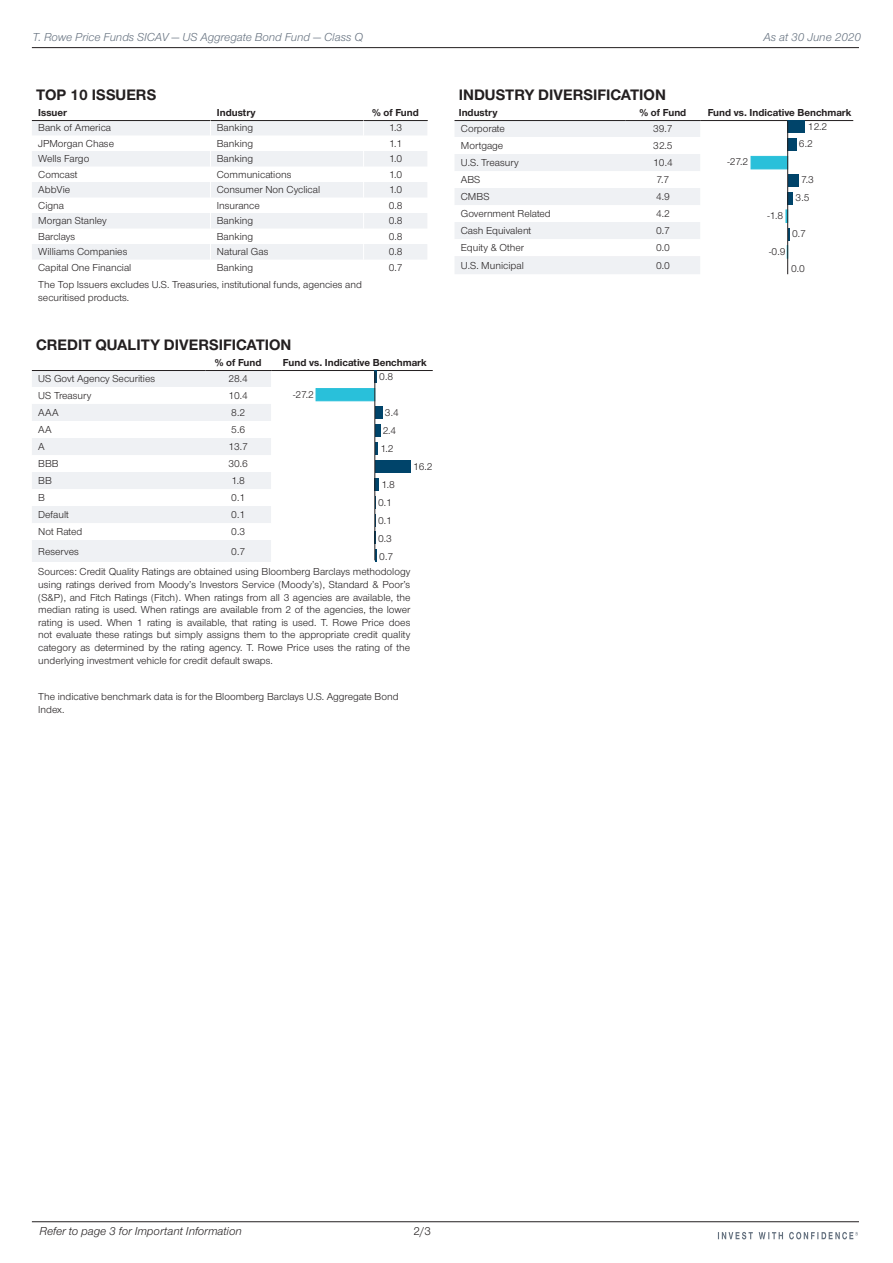
<style>
.page{position:relative;width:893px;height:1263px;background:#fff}
.page>*{position:absolute;margin:0;border:0;box-sizing:border-box;transform-origin:0 0}
.t1{font:700 15.75px "Nimbus San Nov";color:#231f20}
.t2{font:italic 12px "Nimbus San Nov";color:#65717f}
.t3{font:italic 12px "Nimbus San Nov";color:#231f20}
.t4{font:12px "Nimbus San Nov";color:#231f20}
.t5{font:10.5px/12.6px "Nimbus San Nov";color:#231f20}
.t6{font:700 10.5px "Nimbus San Nov";color:#231f20}
</style>
<div class="page">
<hr style="left:32px;top:47px;width:827px;height:1px;background:#231f20">
<hr style="left:32px;top:1221px;width:827px;height:1px;background:#231f20">
<svg style="left:718px;top:1232px;width:140px;height:7px"></svg>
<svg style="left:32px;top:121px;width:395px;height:138px;fill:#eff1f4"></svg>
<hr style="left:32px;top:120px;width:178px;height:1px;background:#231f20">
<hr style="left:210px;top:120px;width:154px;height:1px;background:#231f20">
<hr style="left:364px;top:120px;width:64px;height:1px;background:#231f20">
<svg style="left:210px;top:120px;width:1px;height:139px"></svg>
<svg style="left:363px;top:120px;width:1px;height:139px"></svg>
<svg style="left:32px;top:371px;width:379px;height:191px"></svg>
<hr style="left:32px;top:370px;width:173px;height:1px;background:#231f20">
<hr style="left:205px;top:370px;width:66px;height:1px;background:#231f20">
<hr style="left:271px;top:370px;width:162px;height:1px;background:#231f20">
<svg style="left:375px;top:550px;width:2px;height:12px"></svg>
<hr style="left:375px;top:478px;width:4px;height:12px;background:#00446a">
<div style="left:375px;top:460px;width:35px;height:12px;background:#00446a"></div>
<svg style="left:376px;top:442px;width:2px;height:12px"></svg>
<div style="left:375px;top:424px;width:5px;height:13px;background:#00446a"></div>
<div style="left:375px;top:406px;width:8px;height:13px;background:#00446a"></div>
<div style="left:316px;top:389px;width:59px;height:12px;background:#29c0da;border:1px solid #29c0da"></div>
<svg style="left:375px;top:371px;width:2px;height:12px"></svg>
<hr style="left:375px;top:372px;width:1px;height:188px;background:#231f20">
<svg style="left:454px;top:121px;width:246px;height:153px"></svg>
<hr style="left:454px;top:120px;width:172px;height:1px;background:#231f20">
<hr style="left:626px;top:120px;width:74px;height:1px;background:#231f20">
<hr style="left:700px;top:120px;width:153px;height:1px;background:#231f20">
<svg style="left:788px;top:228px;width:1px;height:12px"></svg>
<svg style="left:786px;top:210px;width:1px;height:12px"></svg>
<div style="left:788px;top:192px;width:5px;height:13px;background:#00446a"></div>
<div style="left:788px;top:174px;width:10px;height:13px;background:#00446a"></div>
<div style="left:751px;top:156px;width:37px;height:13px;background:#29c0da"></div>
<div style="left:788px;top:139px;width:9px;height:12px;background:#00446a"></div>
<div style="left:788px;top:121px;width:17px;height:12px;background:#00446a"></div>
<hr style="left:787px;top:121px;width:1px;height:153px;background:#231f20">
<p class="t2" style="left:33px;top:30px;width:332px">T. Rowe Price Funds SICAV — US Aggregate Bond Fund — Class Q</p>
<p class="t2" style="left:763px;top:30px;width:99px">As at 30 June 2020</p>
<h1 class="t1" style="left:36px;top:85px;width:122px">TOP 10 ISSUERS</h1>
<p class="t6" style="left:38px;top:107px;width:30px">Issuer</p>
<p class="t6" style="left:217px;top:107px;width:40px">Industry</p>
<p class="t6" style="left:372px;top:107px;width:48px">% of Fund</p>
<p class="t5" style="left:38px;top:122px;width:74px">Bank of America</p>
<p class="t5" style="left:217px;top:122px;width:38px">Banking</p>
<p class="t5" style="left:389px;top:122px;width:15px">1.3</p>
<p class="t5" style="left:38px;top:137px;width:77px">JPMorgan Chase</p>
<p class="t5" style="left:217px;top:137px;width:38px">Banking</p>
<p class="t5" style="left:389px;top:137px;width:15px">1.1</p>
<p class="t5" style="left:38px;top:153px;width:53px">Wells Fargo</p>
<p class="t5" style="left:217px;top:153px;width:38px">Banking</p>
<p class="t5" style="left:389px;top:153px;width:15px">1.0</p>
<p class="t5" style="left:38px;top:168px;width:41px">Comcast</p>
<p class="t5" style="left:217px;top:168px;width:76px">Communications</p>
<p class="t5" style="left:389px;top:168px;width:15px">1.0</p>
<p class="t5" style="left:38px;top:184px;width:34px">AbbVie</p>
<p class="t5" style="left:217px;top:184px;width:105px">Consumer Non Cyclical</p>
<p class="t5" style="left:389px;top:184px;width:15px">1.0</p>
<p class="t5" style="left:38px;top:199px;width:27px">Cigna</p>
<p class="t5" style="left:217px;top:199px;width:44px">Insurance</p>
<p class="t5" style="left:389px;top:199px;width:15px">0.8</p>
<p class="t5" style="left:38px;top:215px;width:70px">Morgan Stanley</p>
<p class="t5" style="left:217px;top:215px;width:38px">Banking</p>
<p class="t5" style="left:389px;top:215px;width:15px">0.8</p>
<p class="t5" style="left:38px;top:230px;width:38px">Barclays</p>
<p class="t5" style="left:217px;top:230px;width:38px">Banking</p>
<p class="t5" style="left:389px;top:230px;width:15px">0.8</p>
<p class="t5" style="left:38px;top:246px;width:91px">Williams Companies</p>
<p class="t5" style="left:217px;top:246px;width:53px">Natural Gas</p>
<p class="t5" style="left:389px;top:246px;width:15px">0.8</p>
<p class="t5" style="left:38px;top:261px;width:95px">Capital One Financial</p>
<p class="t5" style="left:217px;top:261px;width:38px">Banking</p>
<p class="t5" style="left:389px;top:261px;width:15px">0.7</p>
<p class="t5" style="left:38px;top:279px;width:325px">The Top Issuers excludes U.S. Treasuries, institutional funds, agencies and securitised products.</p>
<h1 class="t1" style="left:36px;top:335px;width:257px">CREDIT QUALITY DIVERSIFICATION</h1>
<p class="t6" style="left:215px;top:357px;width:48px">% of Fund</p>
<p class="t6" style="left:283px;top:357px;width:145px">Fund vs. Indicative Benchmark</p>
<p class="t5" style="left:38px;top:372px;width:118px">US Govt Agency Securities</p>
<p class="t5" style="left:228px;top:372px;width:21px">28.4</p>
<p class="t5" style="left:379px;top:370px;width:15px">0.8</p>
<p class="t5" style="left:293px;top:388px;width:22px">-27.2</p>
<p class="t5" style="left:38px;top:389px;width:55px">US Treasury</p>
<p class="t5" style="left:228px;top:389px;width:21px">10.4</p>
<p class="t5" style="left:38px;top:406px;width:22px">AAA</p>
<p class="t5" style="left:231px;top:406px;width:15px">8.2</p>
<p class="t5" style="left:38px;top:423px;width:15px">AA</p>
<p class="t5" style="left:231px;top:423px;width:15px">5.6</p>
<p class="t5" style="left:38px;top:440px;width:8px">A</p>
<p class="t5" style="left:228px;top:440px;width:21px">13.7</p>
<p class="t5" style="left:38px;top:457px;width:22px">BBB</p>
<p class="t5" style="left:228px;top:457px;width:21px">30.6</p>
<p class="t5" style="left:38px;top:474px;width:15px">BB</p>
<p class="t5" style="left:232px;top:474px;width:15px">1.8</p>
<p class="t5" style="left:38px;top:491px;width:8px">B</p>
<p class="t5" style="left:231px;top:491px;width:15px">0.1</p>
<p class="t5" style="left:38px;top:508px;width:32px">Default</p>
<p class="t5" style="left:231px;top:508px;width:15px">0.1</p>
<p class="t5" style="left:38px;top:525px;width:46px">Not Rated</p>
<p class="t5" style="left:231px;top:525px;width:15px">0.3</p>
<p class="t5" style="left:38px;top:545px;width:42px">Reserves</p>
<p class="t5" style="left:385px;top:406px;width:15px">3.4</p>
<p class="t5" style="left:383px;top:424px;width:15px">2.4</p>
<p class="t5" style="left:380px;top:442px;width:15px">1.2</p>
<p class="t5" style="left:413px;top:460px;width:21px">16.2</p>
<p class="t5" style="left:382px;top:478px;width:15px">1.8</p>
<p class="t5" style="left:378px;top:496px;width:15px">0.1</p>
<p class="t5" style="left:378px;top:514px;width:15px">0.1</p>
<p class="t5" style="left:378px;top:532px;width:15px">0.3</p>
<p class="t5" style="left:38px;top:541px;width:374px;line-height:20.9px;text-indent:193px">0.7<br>Sources: Credit Quality Ratings are obtained using Bloomberg Barclays methodology</p>
<p class="t5" style="left:38px;top:578px;width:374px;text-align:justify">using ratings derived from Moody’s Investors Service (Moody’s), Standard &amp; Poor’s (S&amp;P), and Fitch Ratings (Fitch). When ratings from all 3 agencies are available, the median rating is used. When ratings are available from 2 of the agencies, the lower rating is used. When 1 rating is available, that rating is used. T. Rowe Price does not evaluate these ratings but simply assigns them to the appropriate credit quality category as determined by the rating agency. T. Rowe Price uses the rating of the underlying investment vehicle for credit default swaps.</p>
<p class="t5" style="left:38px;top:691px;width:362px">The indicative benchmark data is for the Bloomberg Barclays U.S. Aggregate Bond<br>Index.</p>
<p class="t5" style="left:379px;top:550px;width:15px">0.7</p>
<h1 class="t1" style="left:459px;top:85px;width:209px">INDUSTRY DIVERSIFICATION</h1>
<p class="t6" style="left:459px;top:107px;width:40px">Industry</p>
<p class="t6" style="left:640px;top:107px;width:48px">% of Fund</p>
<p class="t6" style="left:708px;top:107px;width:145px">Fund vs. Indicative Benchmark</p>
<p class="t5" style="left:461px;top:122px;width:45px">Corporate</p>
<p class="t5" style="left:653px;top:122px;width:21px">39.7</p>
<p class="t5" style="left:808px;top:120px;width:21px">12.2</p>
<p class="t5" style="left:461px;top:139px;width:44px">Mortgage</p>
<p class="t5" style="left:653px;top:139px;width:21px">32.5</p>
<p class="t5" style="left:461px;top:156px;width:59px">U.S. Treasury</p>
<p class="t5" style="left:653px;top:156px;width:21px">10.4</p>
<p class="t5" style="left:461px;top:173px;width:21px">ABS</p>
<p class="t5" style="left:657px;top:173px;width:14px">7.7</p>
<p class="t5" style="left:461px;top:190px;width:30px">CMBS</p>
<p class="t5" style="left:656px;top:190px;width:15px">4.9</p>
<p class="t5" style="left:461px;top:207px;width:91px">Government Related</p>
<p class="t5" style="left:656px;top:207px;width:15px">4.2</p>
<p class="t5" style="left:461px;top:224px;width:72px">Cash Equivalent</p>
<p class="t5" style="left:656px;top:224px;width:15px">0.7</p>
<p class="t5" style="left:461px;top:241px;width:65px">Equity &amp; Other</p>
<p class="t5" style="left:656px;top:241px;width:15px">0.0</p>
<p class="t5" style="left:461px;top:259px;width:64px">U.S. Municipal</p>
<p class="t5" style="left:656px;top:259px;width:15px">0.0</p>
<p class="t5" style="left:727px;top:155px;width:22px">-27.2</p>
<p class="t5" style="left:799px;top:137px;width:15px">6.2</p>
<p class="t5" style="left:801px;top:173px;width:14px">7.3</p>
<p class="t5" style="left:768px;top:209px;width:17px">-1.8</p>
<p class="t5" style="left:796px;top:191px;width:15px">3.5</p>
<p class="t5" style="left:792px;top:227px;width:15px">0.7</p>
<p class="t5" style="left:769px;top:245px;width:18px">-0.9</p>
<p class="t5" style="left:791px;top:262px;width:15px">0.0</p>
<p class="t3" style="left:39px;top:1224px;width:204px">Refer to page 3 for Important Information</p>
<p class="t4" style="left:414px;top:1224px;width:19px">2/3</p>
</div>
